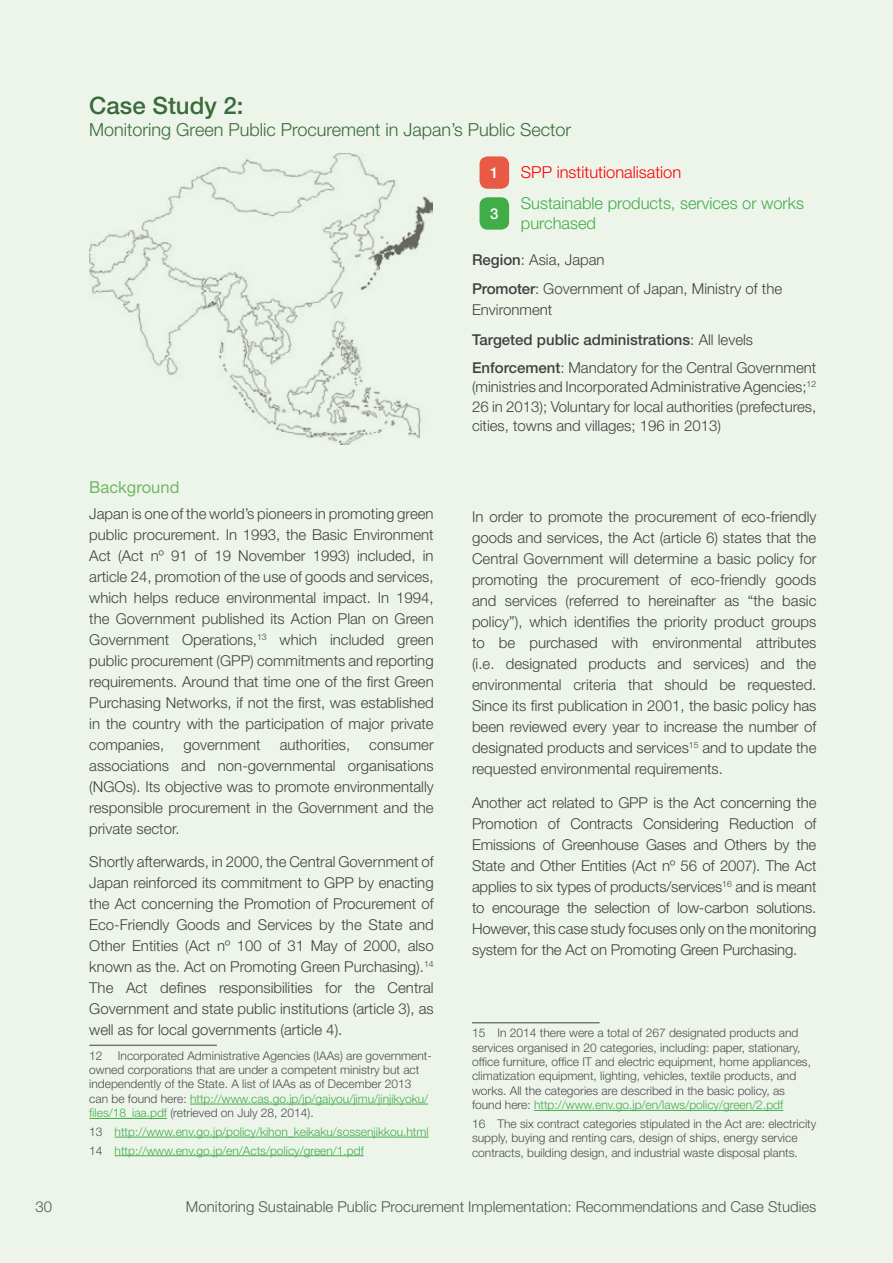
<style>
.page{position:relative;width:893px;height:1263px;background:#edf5eb}
.page>*{position:absolute;margin:0;border:0;box-sizing:border-box;transform-origin:0 0}
.t1{font:500 24px "Helvetica Neue LT Pro";color:#396c39}
.t2{font:300 18px "Helvetica Neue LT Pro";color:#396c39}
.t3{font:300 16.5px/19.8px "Helvetica Neue LT Pro";color:#41ad49}
.t4{font:300 16.5px "Helvetica Neue LT Pro";color:#f00}
.t5{font:16.5px "Helvetica Neue LT Pro";color:#70b965}
.t6{font:300 15px/21px "Helvetica Neue LT Pro";color:#414042;text-align:justify}
.t7{font:300 15px "Helvetica Neue LT Pro";color:#58595b}
.t8{font:500 15px/29.5px "Helvetica Neue LT Pro";color:#414042}
.t9{font:500 15px "Helvetica Neue LT Pro";color:#fff}
.t10{font:300 12px/14.4px "Helvetica Neue LT Pro";color:#4d4d4f}
.t11{font:300 12px/18.6px "Helvetica Neue LT Pro";color:#41ad49}
.s1{font-weight:500}
.s2{font-weight:300}
.s3{color:#41ad49}
.s4{color:#4d4d4f}
</style>
<div class="page">
<img style="left:89px;top:153px;width:344px;height:291px">
<div style="left:480px;top:156px;width:29px;height:33px;background:#e85a45;border-radius:8px"></div>
<div style="left:480px;top:197px;width:29px;height:33px;background:#41ad49;border-radius:8px"></div>
<hr style="left:89px;top:1045px;width:128px;height:1px;background:#414042">
<hr style="left:190px;top:1104px;width:238px;height:1px;background:#41ad49">
<hr style="left:89px;top:1118px;width:78px;height:1px;background:#41ad49">
<hr style="left:115px;top:1137px;width:314px;height:1px;background:#41ad49">
<hr style="left:115px;top:1155px;width:249px;height:1px;background:#41ad49">
<hr style="left:472px;top:1022px;width:128px;height:1px;background:#414042">
<hr style="left:534px;top:1110px;width:249px;height:1px;background:#41ad49">
<h1 class="t1" style="left:89px;top:91px;width:156px">Case Study 2:</h1>
<p class="t2" style="left:89px;top:119px;width:483px">Monitoring Green Public Procurement in Japan’s Public Sector</p>
<p class="t9" style="left:490px;top:164px;width:10px">1</p>
<p class="t4" style="left:521px;top:163px;width:162px">SPP institutionalisation</p>
<p class="t9" style="left:490px;top:205px;width:10px">3</p>
<p class="t3" style="left:521px;top:193px;width:285px">Sustainable products, services or works purchased</p>
<p class="t6" style="left:472px;top:244px;width:312px;line-height:29.5px"><span class="s1">Region</span>: Asia, Japan<br><span class="s1">Promoter</span>: Government of Japan, Ministry of the</p>
<p class="t8" style="left:472px;top:295px;width:283px"><span class="s2">Environment<br></span>Targeted public administrations<span class="s2">: All levels</span></p>
<p class="t6" style="left:472px;top:357px;width:346px;line-height:19.5px"><span class="s1">Enforcement</span>: Mandatory for the Central Government (ministries and Incorporated Administrative Agencies;<sup>12<br></sup>26 in 2013); Voluntary for local authorities (prefectures, cities, towns and villages; 196 in 2013)</p>
<p class="t5" style="left:89px;top:478px;width:92px">Background</p>
<p class="t6" style="left:89px;top:502px;width:346px">Japan is one of the world’s pioneers in promoting green public procurement. In 1993, the Basic Environment Act (Act nº 91 of 19 November 1993) included, in article 24, promotion of the use of goods and services, which helps reduce environmental impact. In 1994, the Government published its Action Plan on Green Government Operations,<sup>13</sup> which included green public procurement (GPP) commitments and reporting requirements. Around that time one of the first Green Purchasing Networks, if not the first, was established in the country with the participation of major private companies,</p>
<p class="t6" style="left:183px;top:733px;width:79px">government</p>
<p class="t6" style="left:280px;top:733px;width:72px">authorities,</p>
<p class="t6" style="left:89px;top:733px;width:346px;text-indent:280px">consumer associations and non-governmental organisations (NGOs). Its objective was to promote environmentally responsible procurement in the Government and the private sector.</p>
<p class="t6" style="left:89px;top:851px;width:346px">Shortly afterwards, in 2000, the Central Government of Japan reinforced its commitment to GPP by enacting the Act concerning the Promotion of Procurement of Eco-Friendly Goods and Services by the State and Other Entities (Act nº 100 of 31 May of 2000, also known as the. Act on Promoting Green Purchasing).<sup>14<br></sup>The Act defines responsibilities for the Central Government and state public institutions (article 3), as well as for local governments (article 4).</p>
<p class="t10" style="left:89px;top:1048px;width:15px">12</p>
<p class="t10" style="left:89px;top:1048px;width:344px;text-indent:29px">Incorporated Administrative Agencies (IAAs) are government&shy;owned corporations that are under a competent ministry but act independently of the State. A list of IAAs as of December 2013 can be found here: <span class="s3">http://www.cas.go.jp/jp/gaiyou/jimu/jinjikyoku/ files/18_iaa.pdf</span> (retrieved on July 28, 2014).</p>
<p class="t11" style="left:89px;top:1122px;width:341px"><span class="s4">13</span> http://www.env.go.jp/policy/kihon_keikaku/sossenjikkou.html<br><span class="s4">14</span> http://www.env.go.jp/en/Acts/policy/green/1.pdf</p>
<p class="t6" style="left:472px;top:506px;width:346px">In order to promote the procurement of eco-friendly goods and services, the Act (article 6) states that the Central Government will determine a basic policy for promoting the procurement of eco-friendly goods and services (referred to hereinafter as “the basic policy”), which identifies the priority product groups to be purchased with environmental attributes (i.e. designated products and services) and the environmental criteria that should be requested.<br>Since its first publication in 2001, the basic policy has been reviewed every year to increase the number of designated products and services<sup>15</sup> and to update the requested environmental requirements.</p>
<p class="t6" style="left:472px;top:792px;width:346px">Another act related to GPP is the Act concerning the Promotion of Contracts Considering Reduction of Emissions of Greenhouse Gases and Others by the State and Other Entities (Act nº 56 of 2007). The Act applies to six types of products/services<sup>16</sup> and is meant to encourage the selection of low-carbon solutions.<br>However, this case study focuses only on the monitoring system for the Act on Promoting Green Purchasing.</p>
<p class="t10" style="left:472px;top:1025px;width:340px">15 In 2014 there were a total of 267 designated products and services organised in 20 categories, including: paper, stationary, office furniture, office IT and electric equipment, home appliances, climatization equipment, lighting, vehicles, textile products, and works. All the categories are described in the basic policy, as found here: <span class="s3">http://www.env.go.jp/en/laws/policy/green/2.pdf</span></p>
<p class="t10" style="left:472px;top:1116px;width:346px">16 The six contract categories stipulated in the Act are: electricity supply, buying and renting cars, design of ships, energy service contracts, building design, and industrial waste disposal plants.</p>
<p class="t7" style="left:35px;top:1197px;width:18px">30</p>
<p class="t7" style="left:186px;top:1197px;width:632px">Monitoring Sustainable Public Procurement Implementation: Recommendations and Case Studies</p>
</div>
